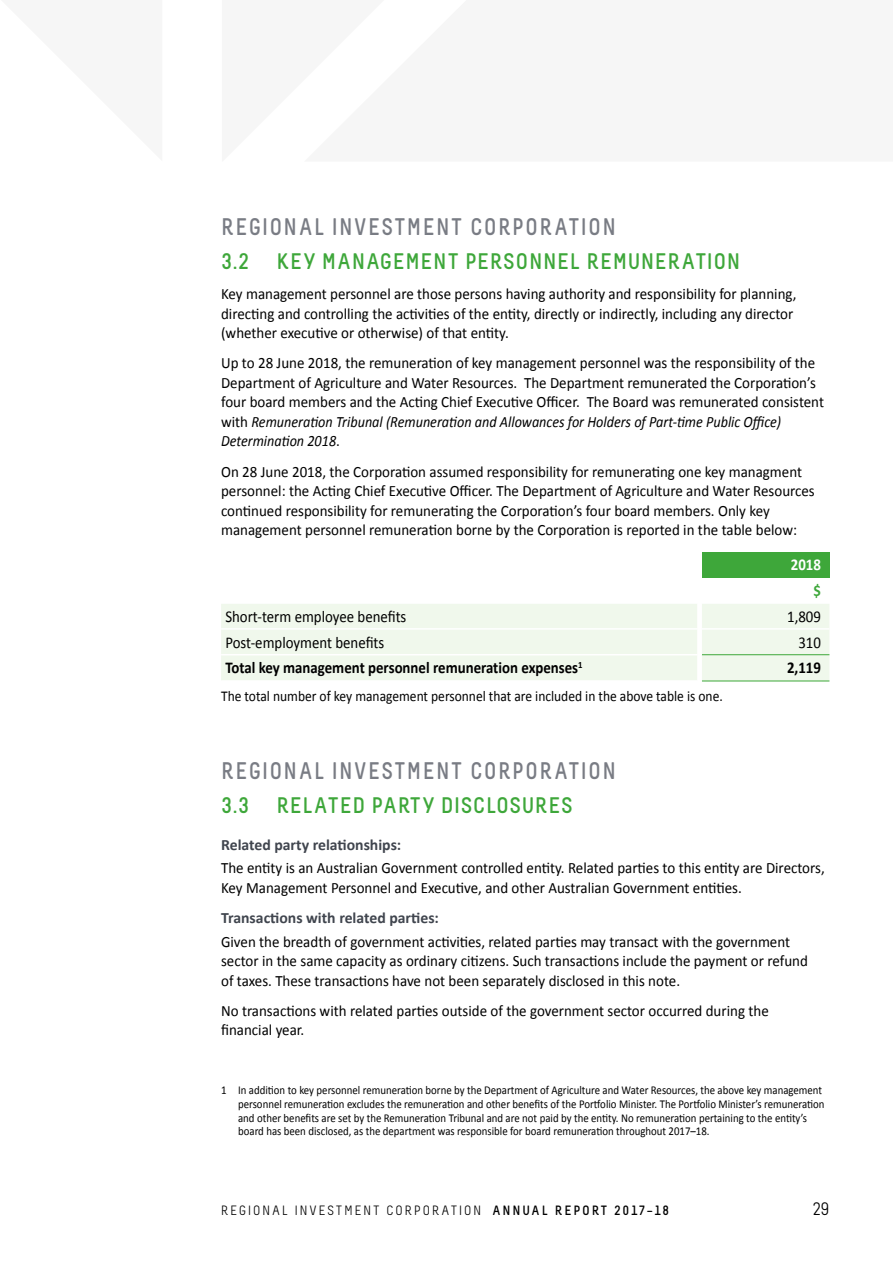
<style>
.page{position:relative;width:893px;height:1263px;background:#fff}
.page>*{position:absolute;margin:0;border:0;box-sizing:border-box;transform-origin:0 0}
.Heading_4_not_for_TO{font:700 24px "Melbourne";letter-spacing:.07em;color:#797c84;scale:.94 1}
.Heading_5__financial{font:700 22.5px "Melbourne";letter-spacing:.04em;color:#3ea73a}
.t1{font:18px "Melbourne";color:#000}
.Financial_body_table{font:16.5px "Calibri";color:#000;scale:.9 1}
.Financial_body_table-2{font:700 16.5px "Calibri";color:#000;scale:.9 1}
.Financial_table_righ{font:16.5px "Calibri";color:#000;scale:.9 1}
.Financial_table_righ-2{font:700 16.5px "Calibri";color:#000;scale:.9 1}
.Financial_table_head{font:700 16.5px "Calibri";color:#fff;scale:.9 1}
.Financial_table_head-2{font:700 16.5px "Calibri";color:#3ea73a;scale:.9 1}
.Body{font:15.75px/19.5px "Calibri";color:#000;scale:.95 1}
.Body-2{font:700 15.75px "Calibri";color:#40454e}
.Financials_body{font:15px "Calibri";color:#000;scale:.9 1}
.t2{font:13.5px "Melbourne";letter-spacing:.15em;color:#000}
.Footnote{font:12px/13.8px "Calibri";color:#000;scale:.9 1}
.s1{font-style:italic}
.s2{font-weight:700}
</style>
<div class="page">
<div style="left:702px;top:552px;width:127px;height:25px;background:#3ea73a"></div>
<div style="left:221px;top:604px;width:608px;height:77px;background:#f0f8ec"></div>
<hr style="left:702px;top:654px;width:127px;height:1px;background:#3ea73a">
<hr style="left:702px;top:681px;width:127px;height:1px;background:#3ea73a">
<hr style="left:221px;top:628px;width:476px;height:2px;background:#fff">
<hr style="left:702px;top:628px;width:127px;height:2px;background:#fff">
<hr style="left:221px;top:654px;width:476px;height:1px;background:#fff">
<hr style="left:221px;top:680px;width:476px;height:2px;background:#fff">
<svg style="left:697px;top:604px;width:5px;height:77px"></svg>
<p class="Heading_4_not_for_TO" style="left:221px;top:212px;width:421px">REGIONAL INVESTMENT CORPORATION</p>
<p class="Heading_5__financial" style="left:221px;top:248px;width:521px">3.2 KEY MANAGEMENT PERSONNEL REMUNERATION</p>
<p class="Body" style="left:221px;top:284px;width:607px">Key management personnel are those persons having authority and responsibility for planning, directing and controlling the activities of the entity, directly or indirectly, including any director (whether executive or otherwise) of that entity.</p>
<p class="Body" style="left:221px;top:353px;width:636px">Up to 28 June 2018, the remuneration of key management personnel was the responsibility of the Department of Agriculture and Water Resources. The Department remunerated the Corporation’s four board members and the Acting Chief Executive Officer. The Board was remunerated consistent with <span class="s1">Remuneration Tribunal (Remuneration and Allowances for Holders of Part-time Public Office)<br>Determination 2018</span>.</p>
<p class="Body" style="left:221px;top:462px;width:626px">On 28 June 2018, the Corporation assumed responsibility for remunerating one key managment personnel: the Acting Chief Executive Officer. The Department of Agriculture and Water Resources continued responsibility for remunerating the Corporation’s four board members. Only key management personnel remuneration borne by the Corporation is reported in the table below:</p>
<p class="Financial_table_head" style="left:791px;top:554px;width:35px">2018</p>
<p class="Financial_table_head-2" style="left:813px;top:580px;width:10px">$</p>
<p class="Financial_body_table" style="left:225px;top:606px;width:203px">Short-term employee benefits</p>
<p class="Financial_table_righ" style="left:787px;top:606px;width:39px">1,809</p>
<p class="Financial_body_table" style="left:225px;top:632px;width:178px">Post-employment benefits</p>
<p class="Financial_table_righ" style="left:798px;top:632px;width:27px">310</p>
<p class="Financial_body_table-2" style="left:225px;top:657px;width:398px">Total key management personnel remuneration expenses<sup>1</sup></p>
<p class="Financial_table_righ-2" style="left:787px;top:657px;width:39px">2,119</p>
<p class="Financials_body" style="left:221px;top:686px;width:559px">The total number of key management personnel that are included in the above table is one.</p>
<p class="Heading_4_not_for_TO" style="left:221px;top:756px;width:421px">REGIONAL INVESTMENT CORPORATION</p>
<p class="Heading_5__financial" style="left:221px;top:792px;width:353px">3.3 RELATED PARTY DISCLOSURES</p>
<p class="Body-2" style="left:221px;top:834px;width:182px">Related party relationships:</p>
<p class="Body" style="left:221px;top:858px;width:637px">The entity is an Australian Government controlled entity. Related parties to this entity are Directors,<br>Key Management Personnel and Executive, and other Australian Government entities.</p>
<p class="Body-2" style="left:221px;top:908px;width:219px">Transactions with related parties:</p>
<p class="Body" style="left:221px;top:932px;width:619px">Given the breadth of government activities, related parties may transact with the government sector in the same capacity as ordinary citizens. Such transactions include the payment or refund of taxes. These transactions have not been separately disclosed in this note.</p>
<p class="Body" style="left:221px;top:1001px;width:578px">No transactions with related parties outside of the government sector occurred during the financial year.</p>
<p class="Footnote" style="left:238px;top:1083px;width:653px;text-indent:-17px">1 In addition to key personnel remuneration borne by the Department of Agriculture and Water Resources, the above key management personnel remuneration excludes the remuneration and other benefits of the Portfolio Minister. The Portfolio Minister’s remuneration and other benefits are set by the Remuneration Tribunal and are not paid by the entity. No remuneration pertaining to the entity’s board has been disclosed, as the department was responsible for board remuneration throughout 2017–18.</p>
<p class="t2" style="left:221px;top:1203px;width:449px">REGIONAL INVESTMENT CORPORATION <span class="s2">ANNUAL REPORT 2017–18</span></p>
<p class="t1" style="left:813px;top:1199px;width:18px">29</p>
</div>
